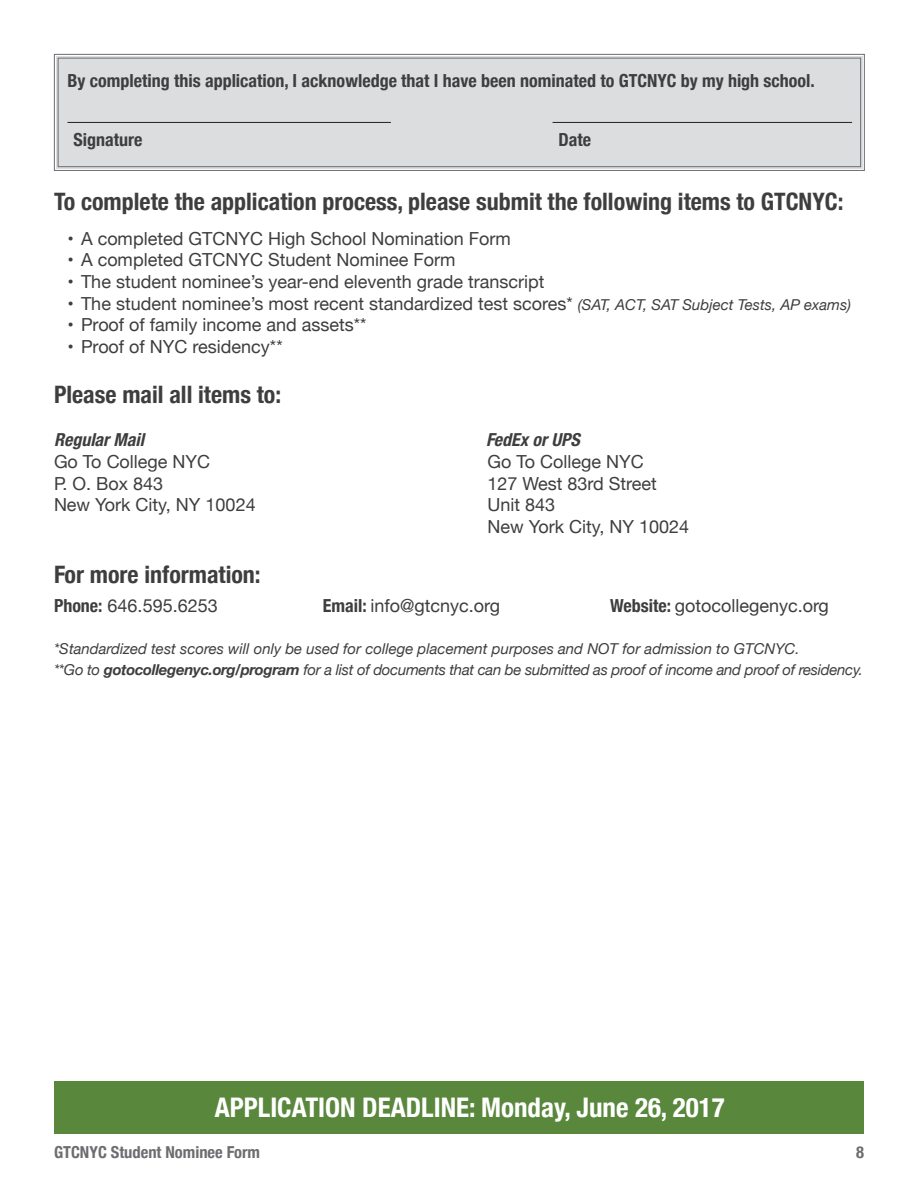
<style>
.page{position:relative;width:918px;height:1188px;background:#fff}
.page>*{position:absolute;margin:0;border:0;box-sizing:border-box;transform-origin:0 0}
.t1{font:700 condensed 27px "Helvetica Neue";color:#fff}
.t2{font:700 condensed 24px "Helvetica Neue";color:#3e3e3f}
.t3{font:18px "Helvetica Neue";color:#3e3e3f}
.t4{font:700 condensed 18px "Helvetica Neue";color:#3e3e3f}
.t5{font:italic 700 condensed 18px "Helvetica Neue LT Std";color:#3e3e3f}
.t6{font:700 condensed 16.5px "Helvetica Neue";color:#6c6d70}
.t7{font:italic 15px "Helvetica Neue";letter-spacing:-.02em;color:#3e3e3f}
.t8{font:italic 15px "Helvetica Neue";color:#3e3e3f}
.s1{font-style:italic;font-size:15px}
.s2{font-weight:700;font-stretch:condensed}
.s3{font-weight:700}
</style>
<div class="page">
<div style="left:54px;top:54px;width:811px;height:117px;background:#dcdddf"></div>
<div style="left:58px;top:58px;width:803px;height:109px;border:1px solid #6c6d70"></div>
<hr style="left:553px;top:122px;width:299px;height:1px;background:#231f20">
<hr style="left:68px;top:122px;width:323px;height:1px;background:#231f20">
<div style="left:54px;top:1081px;width:810px;height:53px;background:#59873c"></div>
<p class="t4" style="left:68px;top:66px;width:749px">By completing this application, I acknowledge that I have been nominated to GTCNYC by my high school.</p>
<p class="t4" style="left:74px;top:124px;width:70px">Signature</p>
<p class="t4" style="left:559px;top:124px;width:34px">Date</p>
<p class="t2" style="left:54px;top:181px;width:791px">To complete the application process, please submit the following items to GTCNYC:</p>
<p class="t3" style="left:68px;top:225px;width:445px">• A completed GTCNYC High School Nomination Form</p>
<p class="t3" style="left:68px;top:247px;width:389px">• A completed GTCNYC Student Nominee Form</p>
<p class="t3" style="left:68px;top:269px;width:478px">• The student nominee’s year-end eleventh grade transcript</p>
<p class="t3" style="left:68px;top:290px;width:785px">• The student nominee’s most recent standardized test scores* <span class="s1">(SAT, ACT, SAT Subject Tests, AP exams)</span></p>
<p class="t3" style="left:68px;top:312px;width:300px">• Proof of family income and assets**</p>
<p class="t3" style="left:68px;top:333px;width:217px">• Proof of NYC residency**</p>
<p class="t2" style="left:54px;top:375px;width:229px">Please mail all items to:</p>
<p class="t5" style="left:54px;top:429px;width:92px">Regular Mail</p>
<p class="t5" style="left:486px;top:429px;width:95px">FedEx or UPS</p>
<p class="t3" style="left:54px;top:449px;width:158px">Go To College NYC</p>
<p class="t3" style="left:487px;top:449px;width:158px">Go To College NYC</p>
<p class="t3" style="left:54px;top:470px;width:111px">P. O. Box 843</p>
<p class="t3" style="left:487px;top:470px;width:171px">127 West 83rd Street</p>
<p class="t3" style="left:54px;top:492px;width:203px">New York City, NY 10024</p>
<p class="t3" style="left:487px;top:492px;width:69px">Unit 843</p>
<p class="t3" style="left:487px;top:513px;width:203px">New York City, NY 10024</p>
<p class="t2" style="left:54px;top:555px;width:208px">For more information:</p>
<p class="t3" style="left:54px;top:592px;width:165px"><span class="s2">Phone:</span> 646.595.6253</p>
<p class="t3" style="left:323px;top:592px;width:179px"><span class="s2">Email:</span> info@gtcnyc.org</p>
<p class="t3" style="left:610px;top:592px;width:220px"><span class="s2">Website:</span> gotocollegenyc.org</p>
<p class="t8" style="left:54px;top:638px;width:747px">*Standardized test scores will only be used for college placement purposes and NOT for admission to GTCNYC.</p>
<p class="t7" style="left:54px;top:659px;width:810px">**Go to <span class="s3">gotocollegenyc.org/program</span> for a list of documents that can be submitted as proof of income and proof of residency.</p>
<p class="t1" style="left:215px;top:1085px;width:511px">APPLICATION DEADLINE: Monday, June 26, 2017</p>
<p class="t6" style="left:54px;top:1139px;width:208px">GTCNYC Student Nominee Form</p>
<p class="t6" style="left:856px;top:1139px;width:9px">8</p>
</div>
